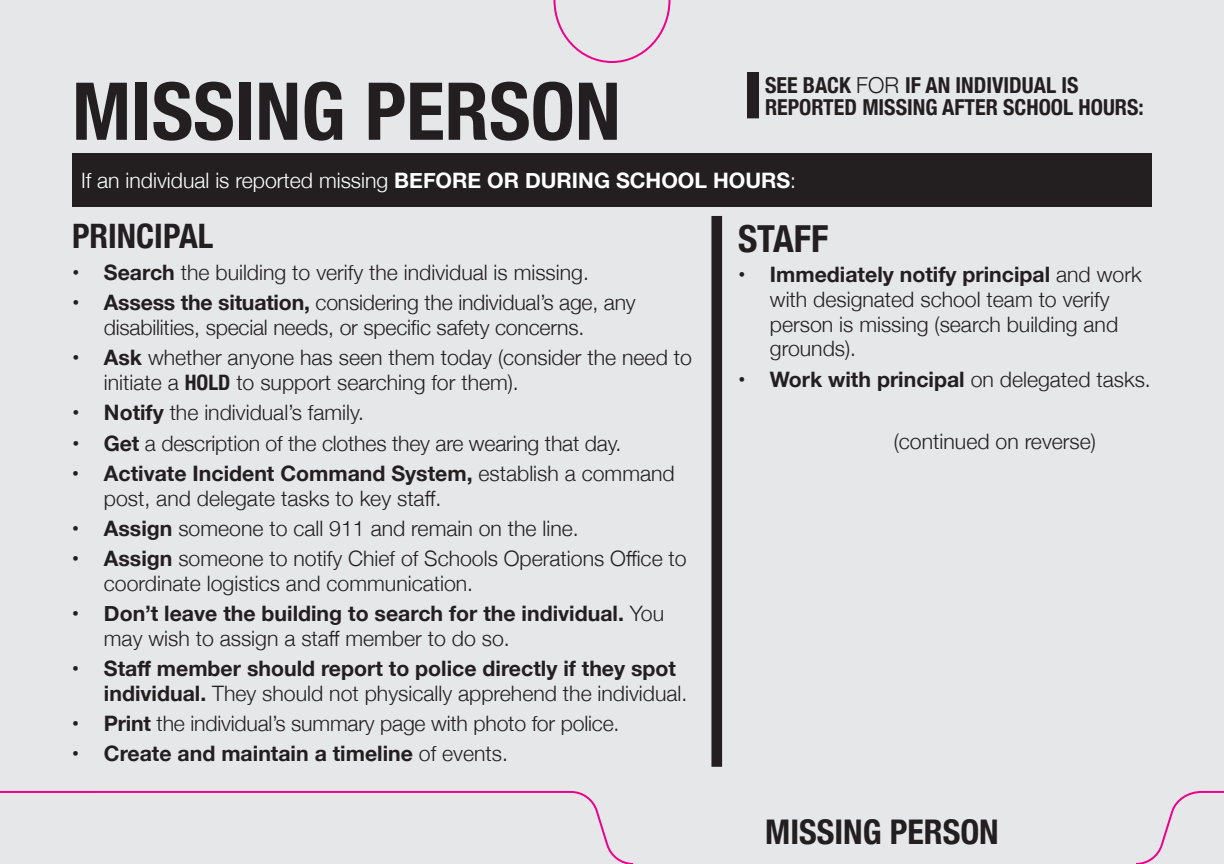
<style>
.page{position:relative;width:1224px;height:864px;background:#e6e7e9}
.page>*{position:absolute;margin:0;border:0;box-sizing:border-box;transform-origin:0 0}
.t1{font:700 condensed 80px "Helvetica Neue";color:#231f20}
.t2{font:700 condensed 37.2px "Helvetica Neue";color:#231f20}
.t3{font:700 condensed 34px "Helvetica Neue";color:#231f20}
.t4{font:700 condensed 33.6px "Helvetica Neue";color:#231f20}
.t5{font:700 condensed 22px "Helvetica Neue";color:#231f20}
.t6{font:300 21.2px/24.8px "Helvetica Neue";color:#231f20}
.t7{font:700 21.2px/24.8px "Helvetica Neue";color:#231f20}
.t8{font:300 21.2px "Helvetica Neue";color:#fff}
.s1{font-weight:300;font-stretch:normal}
.s2{font-weight:700}
.s3{font-weight:700;font-stretch:condensed}
.s4{font-weight:300}
</style>
<div class="page">
<hr style="left:92px;top:791px;width:479px;height:2px;background:#ed028c">
<div style="left:747px;top:72px;width:12px;height:46px;background:#231f20"></div>
<div style="left:711px;top:216px;width:11px;height:551px;background:#231f20"></div>
<hr style="left:0;top:791px;width:93px;height:2px;background:#ed028c">
<svg style="left:554px;top:0;width:116px;height:63px"></svg>
<div style="left:72px;top:153px;width:1080px;height:54px;background:#231f20"></div>
<svg style="left:569px;top:790px;width:65px;height:74px"></svg>
<svg style="left:1136px;top:790px;width:88px;height:74px"></svg>
<h1 class="t1" style="left:72px;top:45px;width:550px">MISSING PERSON</h1>
<p class="t5" style="left:765px;top:67px;width:315px">SEE BACK <span class="s1">FOR</span> IF AN INDIVIDUAL IS</p>
<p class="t5" style="left:765px;top:89px;width:380px">REPORTED MISSING AFTER SCHOOL HOURS:</p>
<p class="t8" style="left:81px;top:163px;width:717px">If an individual is reported missing <span class="s2">BEFORE OR DURING SCHOOL HOURS</span>:</p>
<h3 class="t4" style="left:72px;top:209px;width:143px">PRINCIPAL</h3>
<p class="t6" style="left:72px;top:259px;width:518px"><span class="s2">• Search</span> the building to verify the individual is missing.</p>
<p class="t6" style="left:104px;top:289px;width:533px;text-indent:-32px"><span class="s2">• Assess the situation,</span> considering the individual’s age, any disabilities, special needs, or specific safety concerns.</p>
<p class="t6" style="left:104px;top:344px;width:590px;text-indent:-32px"><span class="s2">• Ask</span> whether anyone has seen them today (consider the need to initiate a <span class="s3">HOLD</span> to support searching for them).</p>
<p class="t6" style="left:72px;top:399px;width:293px"><span class="s2">• Notify</span> the individual’s family.</p>
<p class="t6" style="left:72px;top:429px;width:551px"><span class="s2">• Get</span> a description of the clothes they are wearing that day.</p>
<p class="t6" style="left:104px;top:459px;width:572px;text-indent:-32px"><span class="s2">• Activate Incident Command System,</span> establish a command post, and delegate tasks to key staff.</p>
<p class="t6" style="left:72px;top:514px;width:508px"><span class="s2">• Assign</span> someone to call 911 and remain on the line.</p>
<p class="t6" style="left:104px;top:544px;width:584px;text-indent:-32px"><span class="s2">• Assign</span> someone to notify Chief of Schools Operations Office to coordinate logistics and communication.</p>
<p class="t7" style="left:104px;top:601px;width:562px;text-indent:-32px">• Don’t leave the building to search for the individual. <span class="s4">You may wish to assign a staff member to do so.</span></p>
<p class="t7" style="left:104px;top:656px;width:585px;text-indent:-32px">• Staff member should report to police directly if they spot individual. <span class="s4">They should not physically apprehend the individual.</span></p>
<p class="t6" style="left:72px;top:709px;width:549px"><span class="s2">• Print</span> the individual’s summary page with photo for police.</p>
<p class="t7" style="left:72px;top:742px;width:438px">• Create and maintain a timeline <span class="s4">of events.</span></p>
<h2 class="t2" style="left:738px;top:208px;width:92px">STAFF</h2>
<p class="t6" style="left:770px;top:260px;width:373px;text-indent:-32px"><span class="s2">• Immediately notify principal</span> and work with designated school team to verify person is missing (search building and grounds).</p>
<p class="t7" style="left:738px;top:367px;width:414px">• Work with principal <span class="s4">on delegated tasks.</span></p>
<p class="t6" style="left:894px;top:427px;width:204px">(continued on reverse)</p>
<h3 class="t3" style="left:765px;top:804px;width:235px">MISSING PERSON</h3>
</div>
